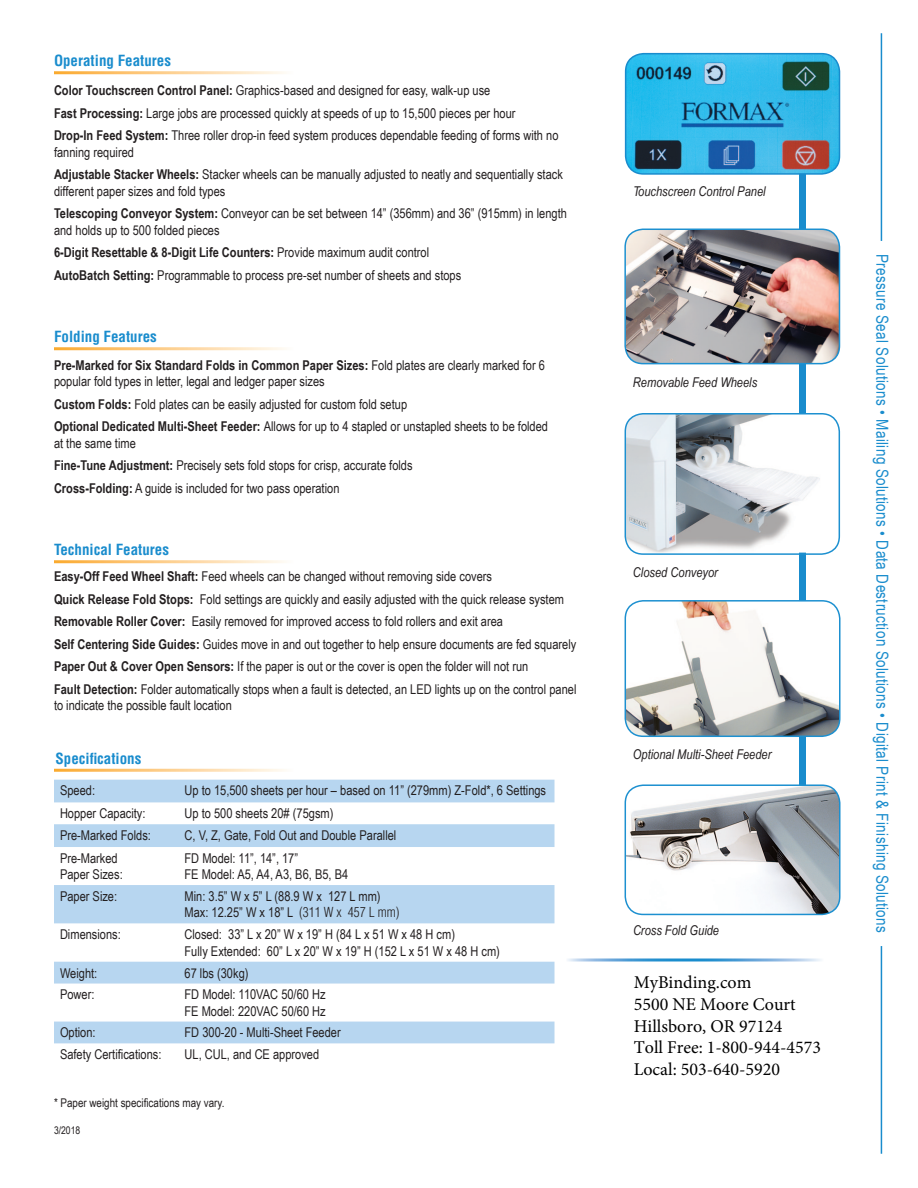
<style>
.page{position:relative;width:918px;height:1188px;background:#fff}
.page>*{position:absolute;margin:0;border:0;box-sizing:border-box;transform-origin:0 0}
.t1{font:18px/21.6px "Minion Pro";color:#000}
.t2{font:16.5px "Arial Narrow";letter-spacing:.02em;color:#198ccd}
.t3{font:700 condensed 15px "Helvetica";color:#198ccd}
.List_Paragraph{font:13.5px/16.5px "Arial Narrow";color:#231f20}
.t4{font:italic 13.5px "Arial Narrow";color:#231f20}
.t5{font:700 13.5px "Arial Narrow";color:#231f20}
.t6{font:12px "Arial Narrow";color:#231f20}
.t7{font:10.5px "Arial Narrow";color:#231f20}
.s1{font-weight:700}
.s2{font-weight:400}
.s3{font-family:"Helvetica";font-weight:300;font-stretch:condensed}
</style>
<div class="page">
<div style="left:799px;top:92px;width:7px;height:761px;background:#198ccd"></div>
<svg style="left:54px;top:780px;width:501px;height:263px"></svg>
<div style="left:564px;top:958px;width:260px;height:4px;border:2px solid #fff"></div>
<img style="left:625px;top:787px;width:215px;height:127px">
<div style="left:625px;top:784px;width:216px;height:131px;border:2px solid #1d90d0;border-radius:18px"></div>
<img style="left:625px;top:601px;width:214px;height:135px">
<div style="left:625px;top:600px;width:216px;height:137px;border:2px solid #1d90d0;border-radius:18px"></div>
<img style="left:626px;top:229px;width:213px;height:135px">
<div style="left:624px;top:229px;width:216px;height:135px;border:2px solid #1d90d0;border-radius:18px"></div>
<img style="left:626px;top:414px;width:207px;height:139px">
<div style="left:625px;top:413px;width:215px;height:142px;border:2px solid #1d90d0;border-radius:18px"></div>
<hr style="left:881px;top:33px;width:1px;height:1121px;background:#198ccd">
<div style="left:864px;top:241px;width:35px;height:705px;background:#fff"></div>
<img style="left:626px;top:54px;width:214px;height:120px">
<div style="left:625px;top:53px;width:215px;height:122px;border:2px solid #198ccd;border-radius:18px"></div>
<p class="t3" style="left:54px;top:51px;width:119px">Operating Features</p>
<p class="List_Paragraph" style="left:54px;top:82px;width:438px"><span class="s1">Color Touchscreen Control Panel:</span> Graphics-based and designed for easy, walk-up use</p>
<p class="List_Paragraph" style="left:54px;top:104px;width:463px"><span class="s1">Fast Processing:</span> Large jobs are processed quickly at speeds of up to 15,500 pieces per hour</p>
<p class="List_Paragraph" style="left:54px;top:127px;width:506px"><span class="s1">Drop-In Feed System:</span> Three roller drop-in feed system produces dependable feeding of forms with no fanning required</p>
<p class="List_Paragraph" style="left:54px;top:166px;width:510px"><span class="s1">Adjustable Stacker Wheels:</span> Stacker wheels can be manually adjusted to neatly and sequentially stack different paper sizes and fold types</p>
<p class="List_Paragraph" style="left:54px;top:205px;width:514px"><span class="s1">Telescoping Conveyor System:</span> Conveyor can be set between 14” (356mm) and 36” (915mm) in length and holds up to 500 folded pieces</p>
<p class="t5" style="left:54px;top:242px;width:377px">6-Digit Resettable &amp; 8-Digit Life Counters: <span class="s2">Provide maximum audit control</span></p>
<p class="List_Paragraph" style="left:54px;top:266px;width:409px"><span class="s1">AutoBatch Setting:</span> Programmable to process pre-set number of sheets and stops</p>
<p class="t3" style="left:54px;top:327px;width:104px">Folding Features</p>
<p class="List_Paragraph" style="left:54px;top:356px;width:492px"><span class="s1">Pre-Marked for Six Standard Folds in Common Paper Sizes:</span> Fold plates are clearly marked for 6 popular fold types in letter, legal and ledger paper sizes</p>
<p class="List_Paragraph" style="left:54px;top:395px;width:355px"><span class="s1">Custom Folds:</span> Fold plates can be easily adjusted for custom fold setup</p>
<p class="List_Paragraph" style="left:54px;top:418px;width:496px"><span class="s1">Optional Dedicated Multi-Sheet Feeder:</span> Allows for up to 4 stapled or unstapled sheets to be folded</p>
<p class="List_Paragraph" style="left:54px;top:434px;width:83px">at the same time</p>
<p class="List_Paragraph" style="left:54px;top:457px;width:360px"><span class="s1">Fine-Tune Adjustment:</span> Precisely sets fold stops for crisp, accurate folds</p>
<p class="List_Paragraph" style="left:54px;top:479px;width:287px"><span class="s1">Cross-Folding:</span> A guide is included for two pass operation</p>
<p class="t3" style="left:54px;top:541px;width:117px">Technical Features</p>
<p class="List_Paragraph" style="left:54px;top:568px;width:440px"><span class="s1">Easy-Off Feed Wheel Shaft:</span> Feed wheels can be changed without removing side covers</p>
<p class="List_Paragraph" style="left:54px;top:590px;width:512px"><span class="s1">Quick Release Fold Stops:</span> Fold settings are quickly and easily adjusted with the quick release system</p>
<p class="List_Paragraph" style="left:54px;top:613px;width:451px"><span class="s1">Removable Roller Cover:</span> Easily removed for improved access to fold rollers and exit area</p>
<p class="List_Paragraph" style="left:54px;top:635px;width:524px"><span class="s1">Self Centering Side Guides:</span> Guides move in and out together to help ensure documents are fed squarely</p>
<p class="List_Paragraph" style="left:54px;top:658px;width:476px"><span class="s1">Paper Out &amp; Cover Open Sensors:</span> If the paper is out or the cover is open the folder will not run</p>
<p class="List_Paragraph" style="left:54px;top:680px;width:524px"><span class="s1">Fault Detection:</span> Folder automatically stops when a fault is detected, an LED lights up on the control panel to indicate the possible fault location</p>
<p class="t3" style="left:56px;top:749px;width:87px">Specifications</p>
<p class="List_Paragraph" style="left:60px;top:782px;width:37px">Speed:</p>
<p class="List_Paragraph" style="left:185px;top:782px;width:363px">Up to 15,500 sheets per hour – based on 11” (279mm) Z-Fold*, 6 Settings</p>
<p class="List_Paragraph" style="left:60px;top:805px;width:87px">Hopper Capacity:</p>
<p class="List_Paragraph" style="left:185px;top:805px;width:150px">Up to 500 sheets 20# (75gsm)</p>
<p class="List_Paragraph" style="left:60px;top:827px;width:93px">Pre-Marked Folds:</p>
<p class="List_Paragraph" style="left:185px;top:827px;width:213px">C, V, Z, Gate, Fold Out and Double Parallel</p>
<p class="List_Paragraph" style="left:60px;top:849px;width:59px">Pre-Marked</p>
<p class="List_Paragraph" style="left:60px;top:866px;width:64px">Paper Sizes:</p>
<p class="List_Paragraph" style="left:185px;top:849px;width:115px">FD Model: 11”, 14”, 17”</p>
<p class="List_Paragraph" style="left:185px;top:866px;width:165px">FE Model: A5, A4, A3, B6, B5, B4</p>
<p class="List_Paragraph" style="left:60px;top:887px;width:59px">Paper Size:</p>
<p class="List_Paragraph" style="left:185px;top:887px;width:198px">Min: 3.5” W x 5” L (88.9 W x 127 L mm)</p>
<p class="List_Paragraph" style="left:185px;top:904px;width:217px">Max: 12.25” W x 18” L <span class="s3">(311 W x 457 L mm)</span></p>
<p class="List_Paragraph" style="left:60px;top:926px;width:62px">Dimensions:</p>
<p class="List_Paragraph" style="left:185px;top:926px;width:272px">Closed: 33” L x 20” W x 19” H (84 L x 51 W x 48 H cm)</p>
<p class="List_Paragraph" style="left:185px;top:942px;width:317px">Fully Extended: 60” L x 20” W x 19” H (152 L x 51 W x 48 H cm)</p>
<p class="List_Paragraph" style="left:60px;top:964px;width:39px">Weight:</p>
<p class="List_Paragraph" style="left:185px;top:964px;width:65px">67 lbs (30kg)</p>
<p class="List_Paragraph" style="left:60px;top:986px;width:36px">Power:</p>
<p class="List_Paragraph" style="left:185px;top:986px;width:143px">FD Model: 110VAC 50/60 Hz</p>
<p class="List_Paragraph" style="left:185px;top:1002px;width:143px">FE Model: 220VAC 50/60 Hz</p>
<p class="List_Paragraph" style="left:60px;top:1024px;width:37px">Option:</p>
<p class="List_Paragraph" style="left:185px;top:1024px;width:158px">FD 300-20 - Multi-Sheet Feeder</p>
<p class="List_Paragraph" style="left:60px;top:1046px;width:103px">Safety Certifications:</p>
<p class="List_Paragraph" style="left:185px;top:1046px;width:136px">UL, CUL, and CE approved</p>
<p class="t6" style="left:54px;top:1094px;width:172px">* Paper weight specifications may vary.</p>
<p class="t7" style="left:54px;top:1123px;width:28px">3/2018</p>
<p class="t4" style="left:633px;top:182px;width:134px">Touchscreen Control Panel</p>
<p class="t4" style="left:633px;top:373px;width:126px">Removable Feed Wheels</p>
<p class="t4" style="left:633px;top:563px;width:86px">Closed Conveyor</p>
<p class="t4" style="left:633px;top:745px;width:140px">Optional Multi-Sheet Feeder</p>
<p class="t4" style="left:633px;top:921px;width:88px">Cross Fold Guide</p>
<h1 class="t1" style="left:634px;top:972px;width:189px">MyBinding.com<br>5500 NE Moore Court<br>Hillsboro, OR 97124<br>Toll Free: 1-800-944-4573<br>Local: 503-640-5920</h1>
<p class="t2" style="left:895px;top:254px;width:680px;rotate:90deg">Pressure Seal Solutions • Mailing Solutions • Data Destruction Solutions • Digital Print &amp; Finishing Solutions</p>
</div>
